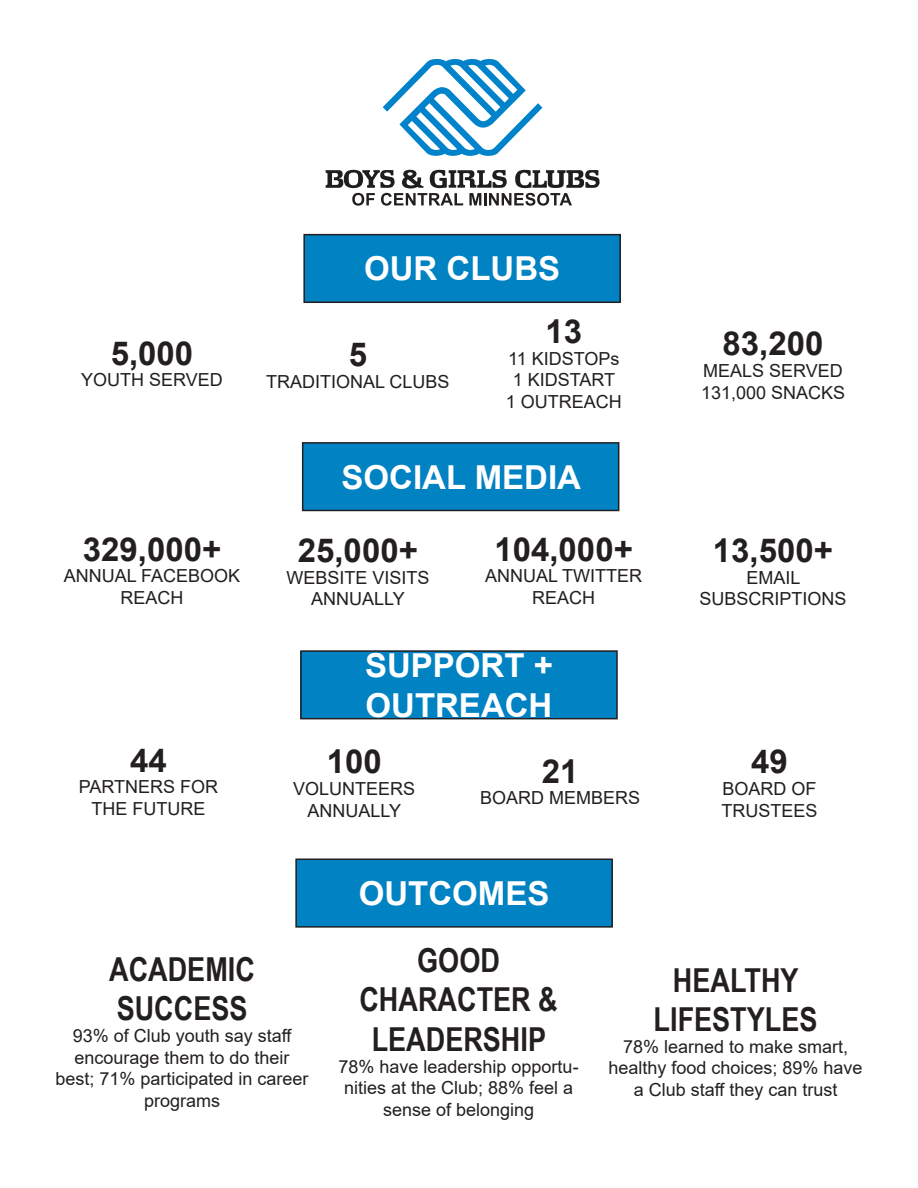
<style>
.page{position:relative;width:918px;height:1188px;background:#fff}
.page>*{position:absolute;margin:0;border:0;box-sizing:border-box;transform-origin:0 0}
.t1{font:700 33px "Arial Narrow";color:#231f20}
.t2{font:700 33px "Arial";color:#231f20}
.t3{font:700 33px "Arial";color:#fff}
.t4{font:18px/21.6px "Arial";color:#231f20;text-align:center}
</style>
<div class="page">
<svg style="left:383px;top:59px;width:159px;height:97px"></svg>
<svg style="left:326px;top:170px;width:274px;height:36px"></svg>
<div style="left:304px;top:235px;width:316px;height:67px;background:#0082c3"></div>
<div style="left:303px;top:234px;width:318px;height:69px;border:2px solid #231f20"></div>
<div style="left:303px;top:443px;width:316px;height:67px;background:#0082c3"></div>
<div style="left:302px;top:442px;width:317px;height:69px;border:2px solid #231f20"></div>
<div style="left:301px;top:651px;width:316px;height:68px;background:#0082c3"></div>
<div style="left:300px;top:650px;width:318px;height:69px;border:2px solid #231f20"></div>
<div style="left:296px;top:859px;width:316px;height:68px;background:#0082c3"></div>
<div style="left:295px;top:859px;width:318px;height:69px;border:2px solid #231f20"></div>
<p class="t2" style="left:111px;top:330px;width:84px">5,000</p>
<p class="t4" style="left:81px;top:369px;width:143px">YOUTH SERVED</p>
<p class="t2" style="left:83px;top:526px;width:140px">329,000+</p>
<p class="t4" style="left:64px;top:565px;width:178px">ANNUAL FACEBOOK<br>REACH</p>
<p class="t2" style="left:130px;top:737px;width:38px">44</p>
<p class="t4" style="left:79px;top:776px;width:141px">PARTNERS FOR</p>
<p class="t4" style="left:92px;top:798px;width:115px">THE FUTURE</p>
<p class="t3" style="left:364px;top:246px;width:198px">OUR CLUBS</p>
<p class="t2" style="left:349px;top:331px;width:20px">5</p>
<p class="t4" style="left:266px;top:371px;width:185px">TRADITIONAL CLUBS</p>
<p class="t2" style="left:545px;top:308px;width:38px">13</p>
<p class="t4" style="left:508px;top:348px;width:113px;text-align:left">11 KIDSTOPs<br>1 KIDSTART</p>
<p class="t4" style="left:506px;top:391px;width:118px">1 OUTREACH</p>
<p class="t3" style="left:342px;top:454px;width:241px">SOCIAL MEDIA</p>
<p class="t2" style="left:298px;top:527px;width:122px">25,000+</p>
<p class="t4" style="left:286px;top:567px;width:145px">WEBSITE VISITS</p>
<p class="t4" style="left:311px;top:588px;width:95px">ANNUALLY</p>
<p class="t2" style="left:494px;top:526px;width:140px">104,000+</p>
<p class="t4" style="left:485px;top:565px;width:159px">ANNUAL TWITTER</p>
<p class="t4" style="left:532px;top:587px;width:64px">REACH</p>
<p class="t3" style="left:365px;top:642px;width:189px">SUPPORT +</p>
<p class="t3" style="left:366px;top:682px;width:188px">OUTREACH</p>
<p class="t2" style="left:327px;top:739px;width:57px">100</p>
<p class="t4" style="left:293px;top:778px;width:124px">VOLUNTEERS</p>
<p class="t4" style="left:308px;top:799px;width:95px">ANNUALLY</p>
<p class="t2" style="left:542px;top:748px;width:38px">21</p>
<p class="t4" style="left:480px;top:787px;width:162px">BOARD MEMBERS</p>
<p class="t3" style="left:359px;top:870px;width:192px">OUTCOMES</p>
<p class="t2" style="left:723px;top:321px;width:102px">83,200</p>
<p class="t4" style="left:703px;top:360px;width:141px">MEALS SERVED</p>
<p class="t4" style="left:701px;top:381px;width:146px">131,000 SNACKS</p>
<p class="t2" style="left:713px;top:527px;width:122px">13,500+</p>
<p class="t4" style="left:746px;top:567px;width:56px">EMAIL</p>
<p class="t4" style="left:700px;top:588px;width:149px">SUBSCRIPTIONS</p>
<p class="t2" style="left:751px;top:739px;width:38px">49</p>
<p class="t4" style="left:722px;top:778px;width:96px">BOARD OF</p>
<p class="t4" style="left:721px;top:799px;width:98px">TRUSTEES</p>
<p class="t1" style="left:109px;top:944px;width:147px">ACADEMIC</p>
<p class="t1" style="left:117px;top:984px;width:132px">SUCCESS</p>
<p class="t4" style="left:55px;top:1025px;width:255px">93% of Club youth say staff encourage them to do their best; 71% participated in career programs</p>
<p class="t1" style="left:417px;top:935px;width:84px">GOOD</p>
<p class="t1" style="left:359px;top:975px;width:200px">CHARACTER &amp;</p>
<p class="t1" style="left:372px;top:1014px;width:176px">LEADERSHIP</p>
<p class="t4" style="left:339px;top:1055px;width:242px">78% have leadership opportu&shy;nities at the Club; 88% feel a sense of belonging</p>
<p class="t1" style="left:673px;top:955px;width:127px">HEALTHY</p>
<p class="t1" style="left:654px;top:995px;width:165px">LIFESTYLES</p>
<p class="t4" style="left:608px;top:1036px;width:256px">78% learned to make smart, healthy food choices; 89% have a Club staff they can trust</p>
</div>
